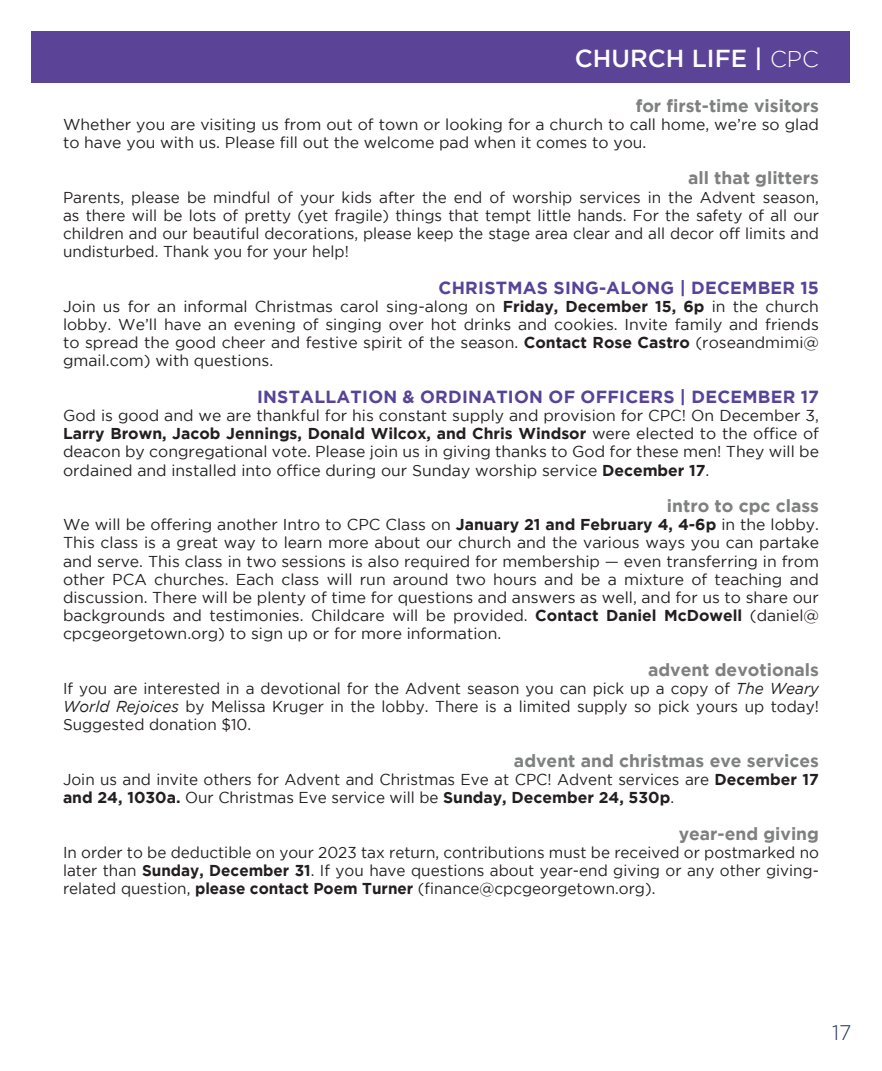
<style>
.page{position:relative;width:882px;height:1071px;background:#fff}
.page>*{position:absolute;margin:0;border:0;box-sizing:border-box;transform-origin:0 0}
.t1{font:500 24.5px "Gotham";color:#fff}
.t2{font:300 21px "Gotham";color:#1e345d}
.t3{font:700 17.5px "Gotham";color:#7f8080}
.t4{font:700 17.5px "Gotham";letter-spacing:.015em;color:#584497}
.t5{font:15.75px/18.2px "Gotham";color:#231f20;text-align:justify}
.s1{font-weight:300;font-size:22.75px}
.s2{font-weight:700}
.s3{font-style:italic}
</style>
<div class="page">
<div style="left:32px;top:32px;width:818px;height:51px;background:#5b4397"></div>
<p class="t1" style="left:575px;top:44px;width:246px">CHURCH LIFE | <span class="s1">CPC</span></p>
<p class="t3" style="left:636px;top:95px;width:185px">for first-time visitors</p>
<p class="t5" style="left:63px;top:115px;width:758px">Whether you are visiting us from out of town or looking for a church to call home, we’re so glad to have you with us. Please fill out the welcome pad when it comes to you.</p>
<p class="t3" style="left:688px;top:168px;width:132px">all that glitters</p>
<p class="t5" style="left:63px;top:188px;width:758px">Parents, please be mindful of your kids after the end of worship services in the Advent season, as there will be lots of pretty (yet fragile) things that tempt little hands. For the safety of all our children and our beautiful decorations, please keep the stage area clear and all decor off limits and undisturbed. Thank you for your help!</p>
<p class="t4" style="left:439px;top:277px;width:382px">CHRISTMAS SING-ALONG | DECEMBER 15</p>
<p class="t5" style="left:63px;top:297px;width:758px">Join us for an informal Christmas carol sing-along on <span class="s2">Friday, December 15, 6p</span> in the church lobby. We’ll have an evening of singing over hot drinks and cookies. Invite family and friends to spread the good cheer and festive spirit of the season. <span class="s2">Contact Rose Castro</span> (roseandmimi@ gmail.com) with questions.</p>
<p class="t4" style="left:257px;top:386px;width:563px">INSTALLATION &amp; ORDINATION OF OFFICERS | DECEMBER 17</p>
<p class="t5" style="left:63px;top:406px;width:758px">God is good and we are thankful for his constant supply and provision for CPC! On December 3, <span class="s2">Larry Brown, Jacob Jennings, Donald Wilcox, and Chris Windsor</span> were elected to the office of deacon by congregational vote. Please join us in giving thanks to God for these men! They will be ordained and installed into office during our Sunday worship service <span class="s2">December 17</span>.</p>
<p class="t3" style="left:667px;top:496px;width:154px">intro to cpc class</p>
<p class="t5" style="left:63px;top:515px;width:758px">We will be offering another Intro to CPC Class on <span class="s2">January 21 and February 4, 4-6p</span> in the lobby.<br>This class is a great way to learn more about our church and the various ways you can partake and serve. This class in two sessions is also required for membership — even transferring in from other PCA churches. Each class will run around two hours and be a mixture of teaching and discussion. There will be plenty of time for questions and answers as well, and for us to share our backgrounds and testimonies. Childcare will be provided. <span class="s2">Contact Daniel McDowell</span> (daniel@ cpcgeorgetown.org) to sign up or for more information.</p>
<p class="t3" style="left:648px;top:659px;width:172px">advent devotionals</p>
<p class="t5" style="left:63px;top:679px;width:758px">If you are interested in a devotional for the Advent season you can pick up a copy of <span class="s3">The Weary World Rejoices</span> by Melissa Kruger in the lobby. There is a limited supply so pick yours up today!<br>Suggested donation $10.</p>
<p class="t3" style="left:514px;top:750px;width:307px">advent and christmas eve services</p>
<p class="t5" style="left:63px;top:770px;width:758px">Join us and invite others for Advent and Christmas Eve at CPC! Advent services are <span class="s2">December 17 and 24, 1030a.</span> Our Christmas Eve service will be <span class="s2">Sunday, December 24, 530p</span>.</p>
<p class="t3" style="left:679px;top:823px;width:142px">year-end giving</p>
<p class="t5" style="left:63px;top:843px;width:758px">In order to be deductible on your 2023 tax return, contributions must be received or postmarked no later than <span class="s2">Sunday, December 31</span>. If you have questions about year-end giving or any other giving&shy;related question, <span class="s2">please contact Poem Turner</span> (finance@cpcgeorgetown.org).</p>
<p class="t2" style="left:832px;top:1021px;width:21px">17</p>
</div>
